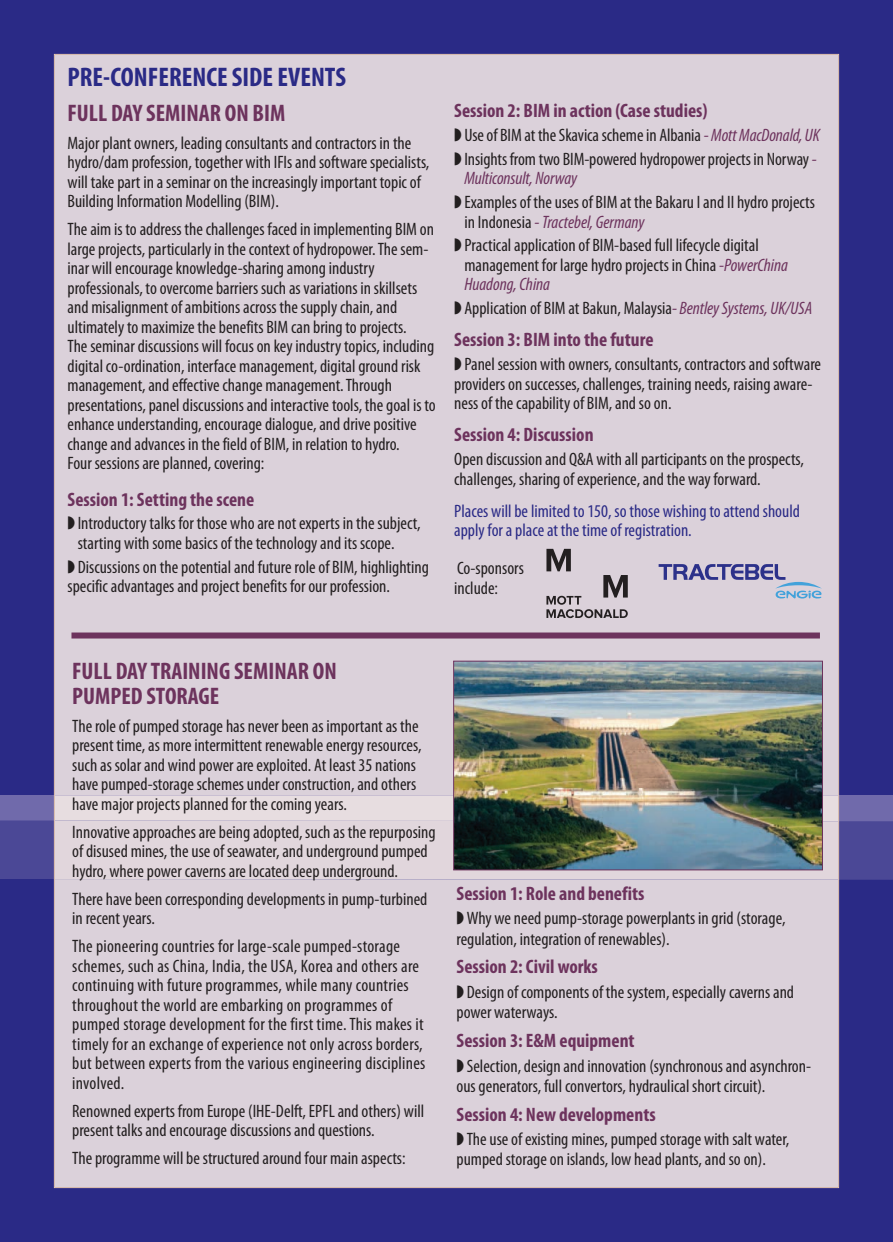
<style>
.page{position:relative;width:893px;height:1242px;background:#2a2a86}
.page>*{position:absolute;margin:0;border:0;box-sizing:border-box;transform-origin:0 0}
.t1{font:700 condensed 27px "Myriad Pro";color:#2a2a86}
.t2{font:700 condensed 24px/24.8px "Myriad Pro";color:#6d335d}
.t3{font:700 condensed 19.5px "Myriad Pro";color:#6d335d}
.t4{font:condensed 18px/19.5px "Myriad Pro";color:#231f20}
.t5{font:condensed 18px/19.5px "Myriad Pro";color:#2a2a86}
.t6{font:italic condensed 18px "Myriad Pro";letter-spacing:-.005em;color:#6d335d}
.s1{font-style:italic;color:#6d335d}
</style>
<div class="page">
<div style="left:0;top:795px;width:893px;height:84px;background:#706aab"></div>
<svg style="left:0;top:820px;width:893px;height:59px;background:#514d98"></svg>
<div style="left:56px;top:56px;width:781px;height:1130px;background:#dbd1da"></div>
<div style="left:56px;top:795px;width:781px;height:25px;background:#e7dde0"></div>
<div style="left:56px;top:820px;width:781px;height:59px;background:#e1d6dc"></div>
<div style="left:71px;top:632px;width:749px;height:6px;background:#6d335d"></div>
<img style="left:455px;top:663px;width:366px;height:205px">
<div style="left:453px;top:661px;width:370px;height:209px;border:1px solid #6d335d"></div>
<svg style="left:546px;top:549px;width:82px;height:69px;background:#b2aab1"></svg>
<svg style="left:659px;top:564px;width:163px;height:35px;background:#b4b2cc"></svg>
<svg style="left:68px;top:516px;width:7px;height:13px"></svg>
<svg style="left:68px;top:559px;width:7px;height:14px"></svg>
<svg style="left:455px;top:128px;width:6px;height:13px"></svg>
<svg style="left:455px;top:152px;width:6px;height:13px"></svg>
<svg style="left:455px;top:195px;width:6px;height:13px"></svg>
<svg style="left:455px;top:238px;width:6px;height:14px"></svg>
<svg style="left:455px;top:301px;width:6px;height:13px"></svg>
<svg style="left:455px;top:357px;width:6px;height:13px"></svg>
<svg style="left:457px;top:911px;width:7px;height:13px"></svg>
<svg style="left:457px;top:985px;width:7px;height:13px"></svg>
<svg style="left:457px;top:1058px;width:7px;height:13px"></svg>
<svg style="left:457px;top:1132px;width:7px;height:13px"></svg>
<h1 class="t1" style="left:68px;top:68px;width:280px">PRE-CONFERENCE SIDE EVENTS</h1>
<h2 class="t2" style="left:68px;top:102px;width:219px">FULL DAY SEMINAR ON BIM</h2>
<p class="t4" style="left:68px;top:135px;width:363px">Major plant owners, leading consultants and contractors in the hydro/dam profession, together with IFIs and software specialists, will take part in a seminar on the increasingly important topic of Building Information Modelling (BIM).</p>
<p class="t4" style="left:68px;top:221px;width:370px">The aim is to address the challenges faced in implementing BIM on large projects, particularly in the context of hydropower. The sem&shy;inar will encourage knowledge-sharing among industry professionals, to overcome barriers such as variations in skillsets and misalignment of ambitions across the supply chain, and ultimately to maximize the benefits BIM can bring to projects.<br>The seminar discussions will focus on key industry topics, including digital co-ordination, interface management, digital ground risk management, and effective change management. Through presentations, panel discussions and interactive tools, the goal is to enhance understanding, encourage dialogue, and drive positive change and advances in the field of BIM, in relation to hydro.<br>Four sessions are planned, covering:</p>
<p class="t3" style="left:68px;top:492px;width:188px">Session 1: Setting the scene</p>
<p class="t4" style="left:78px;top:515px;width:344px">Introductory talks for those who are not experts in the subject, starting with some basics of the technology and its scope.</p>
<p class="t4" style="left:68px;top:558px;width:363px;text-indent:10px">Discussions on the potential and future role of BIM, highlighting specific advantages and project benefits for our profession.</p>
<p class="t3" style="left:454px;top:104px;width:255px">Session 2: BIM in action (Case studies)</p>
<p class="t4" style="left:464px;top:125px;width:357px;line-height:23.7px">Use of BIM at the Skavica scheme in Albania <span class="s1">- Mott MacDonald, UK<br></span>Insights from two BIM-powered hydropower projects in Norway <span class="s1">-</span></p>
<p class="t6" style="left:464px;top:172px;width:114px">Multiconsult, Norway</p>
<p class="t4" style="left:464px;top:194px;width:352px">Examples of the uses of BIM at the Bakaru I and II hydro projects in Indonesia <span class="s1">- Tractebel, Germany</span></p>
<p class="t4" style="left:464px;top:237px;width:325px">Practical application of BIM-based full lifecycle digital management for large hydro projects in China <span class="s1">-PowerChina<br>Huadong, China</span></p>
<p class="t4" style="left:464px;top:300px;width:349px">Application of BIM at Bakun, Malaysia<span class="s1">- Bentley Systems, UK/USA</span></p>
<p class="t3" style="left:454px;top:333px;width:201px">Session 3: BIM into the future</p>
<p class="t4" style="left:454px;top:356px;width:368px;text-indent:10px">Panel session with owners, consultants, contractors and software providers on successes, challenges, training needs, raising aware&shy;ness of the capability of BIM, and so on.</p>
<p class="t3" style="left:454px;top:428px;width:141px">Session 4: Discussion</p>
<p class="t4" style="left:454px;top:451px;width:351px">Open discussion and Q&amp;A with all participants on the prospects, challenges, sharing of experience, and the way forward.</p>
<p class="t5" style="left:454px;top:502px;width:347px">Places will be limited to 150, so those wishing to attend should apply for a place at the time of registration.</p>
<p class="t4" style="left:454px;top:559px;width:71px;line-height:20.2px">Co-sponsors include:</p>
<h2 class="t2" style="left:72px;top:660px;width:266px">FULL DAY TRAINING SEMINAR ON<br>PUMPED STORAGE</h2>
<p class="t4" style="left:72px;top:717px;width:351px">The role of pumped storage has never been as important as the present time, as more intermittent renewable energy resources, such as solar and wind power are exploited. At least 35 nations have pumped-storage schemes under construction, and others have major projects planned for the coming years.</p>
<p class="t4" style="left:72px;top:823px;width:365px">Innovative approaches are being adopted, such as the repurposing of disused mines, the use of seawater, and underground pumped hydro, where power caverns are located deep underground.</p>
<p class="t4" style="left:72px;top:890px;width:357px">There have been corresponding developments in pump-turbined in recent years.</p>
<p class="t4" style="left:72px;top:938px;width:355px">The pioneering countries for large-scale pumped-storage schemes, such as China, India, the USA, Korea and others are continuing with future programmes, while many countries throughout the world are embarking on programmes of pumped storage development for the first time. This makes it timely for an exchange of experience not only across borders, but between experts from the various engineering disciplines involved.</p>
<p class="t4" style="left:72px;top:1102px;width:353px">Renowned experts from Europe (IHE-Delft, EPFL and others) will present talks and encourage discussions and questions.</p>
<p class="t4" style="left:72px;top:1150px;width:335px">The programme will be structured around four main aspects:</p>
<p class="t3" style="left:457px;top:886px;width:189px">Session 1: Role and benefits</p>
<p class="t4" style="left:457px;top:910px;width:330px;line-height:20.2px;text-indent:10px">Why we need pump-storage powerplants in grid (storage, regulation, integration of renewables).</p>
<p class="t3" style="left:457px;top:960px;width:143px">Session 2: Civil works</p>
<p class="t4" style="left:457px;top:983px;width:339px;line-height:20.2px;text-indent:10px">Design of components of the system, especially caverns and power waterways.</p>
<p class="t3" style="left:457px;top:1033px;width:180px">Session 3: E&amp;M equipment</p>
<p class="t4" style="left:457px;top:1057px;width:356px;line-height:20.2px;text-indent:10px">Selection, design and innovation (synchronous and asynchron&shy;ous generators, full convertors, hydraulical short circuit).</p>
<p class="t3" style="left:457px;top:1107px;width:201px">Session 4: New developments</p>
<p class="t4" style="left:457px;top:1130px;width:334px;line-height:20.2px;text-indent:10px">The use of existing mines, pumped storage with salt water, pumped storage on islands, low head plants, and so on).</p>
</div>
